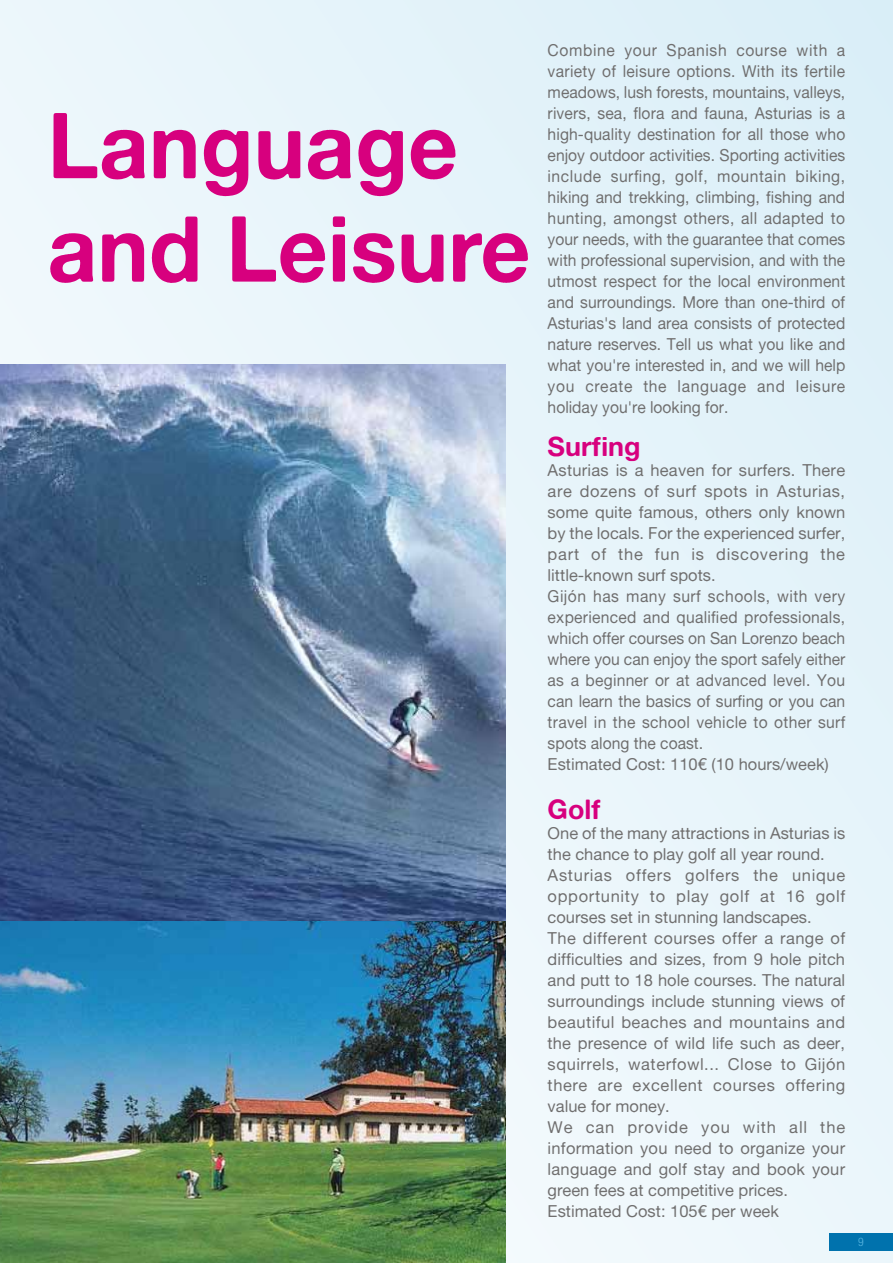
<style>
.page{position:relative;width:893px;height:1263px;background:#e7f4fa}
.page>*{position:absolute;margin:0;border:0;box-sizing:border-box;transform-origin:0 0}
.t1{font:91.5px/103.4px "Alte Haas Grotesk Bold";color:#d7007e;scale:.95 1}
.t2{font:27px "Alte Haas Grotesk Bold";color:#d7007e}
.t3{font:16.5px/21px "Alte Haas Grotesk";letter-spacing:.005em;color:#706f6f}
.t4{font:16.5px/21px "Alte Haas Grotesk";letter-spacing:.005em;color:#706f6f;text-align:justify;scale:.95 1}
.t5{font:300 condensed 11.7px "Helvetica Neue";color:#57b5e0}
</style>
<div class="page">
<img style="left:0;top:921px;width:505px;height:342px">
<img style="left:0;top:364px;width:505px;height:557px">
<div style="left:829px;top:1233px;width:64px;height:17px;background:#0072ad"></div>
<h1 class="t1" style="left:48px;top:92px;width:510px">Language and Leisure</h1>
<p class="t4" style="left:548px;top:39px;width:315px">Combine your Spanish course with a variety of leisure options. With its fertile meadows, lush forests, mountains, valleys, rivers, sea, flora and fauna, Asturias is a high-quality destination for all those who enjoy outdoor activities. Sporting activities include surfing, golf, mountain biking, hiking and trekking, climbing, fishing and hunting, amongst others, all adapted to your needs, with the guarantee that comes with professional supervision, and with the utmost respect for the local environment and surroundings. More than one-third of Asturias's land area consists of protected nature reserves. Tell us what you like and what you're interested in, and we will help you create the language and leisure holiday you're looking for.</p>
<h2 class="t2" style="left:548px;top:430px;width:95px">Surfing</h2>
<p class="t3" style="left:548px;top:460px;width:299px">Asturias is a heaven for surfers. There are dozens of surf spots in Asturias, some quite famous, others only known by the locals. For the experienced surfer, part of the fun is discovering the little-known surf spots.<br>Gijón has many surf schools, with very experienced and qualified professionals, which offer courses on San Lorenzo beach where you can enjoy the sport safely either as a beginner or at advanced level. You can learn the basics of surfing or you can travel in the school vehicle to other surf spots along the coast.<br>Estimated Cost: 110€ (10 hours/week)</p>
<h2 class="t2" style="left:548px;top:792px;width:54px">Golf</h2>
<p class="t3" style="left:548px;top:822px;width:299px">One of the many attractions in Asturias is the chance to play golf all year round.<br>Asturias offers golfers the unique opportunity to play golf at 16 golf courses set in stunning landscapes.<br>The different courses offer a range of difficulties and sizes, from 9 hole pitch and putt to 18 hole courses. The natural surroundings include stunning views of beautiful beaches and mountains and the presence of wild life such as deer, squirrels, waterfowl... Close to Gijón there are excellent courses offering value for money.<br>We can provide you with all the information you need to organize your language and golf stay and book your green fees at competitive prices.<br>Estimated Cost: 105€ per week</p>
<p class="t5" style="left:858px;top:1235px;width:7px">9</p>
</div>
